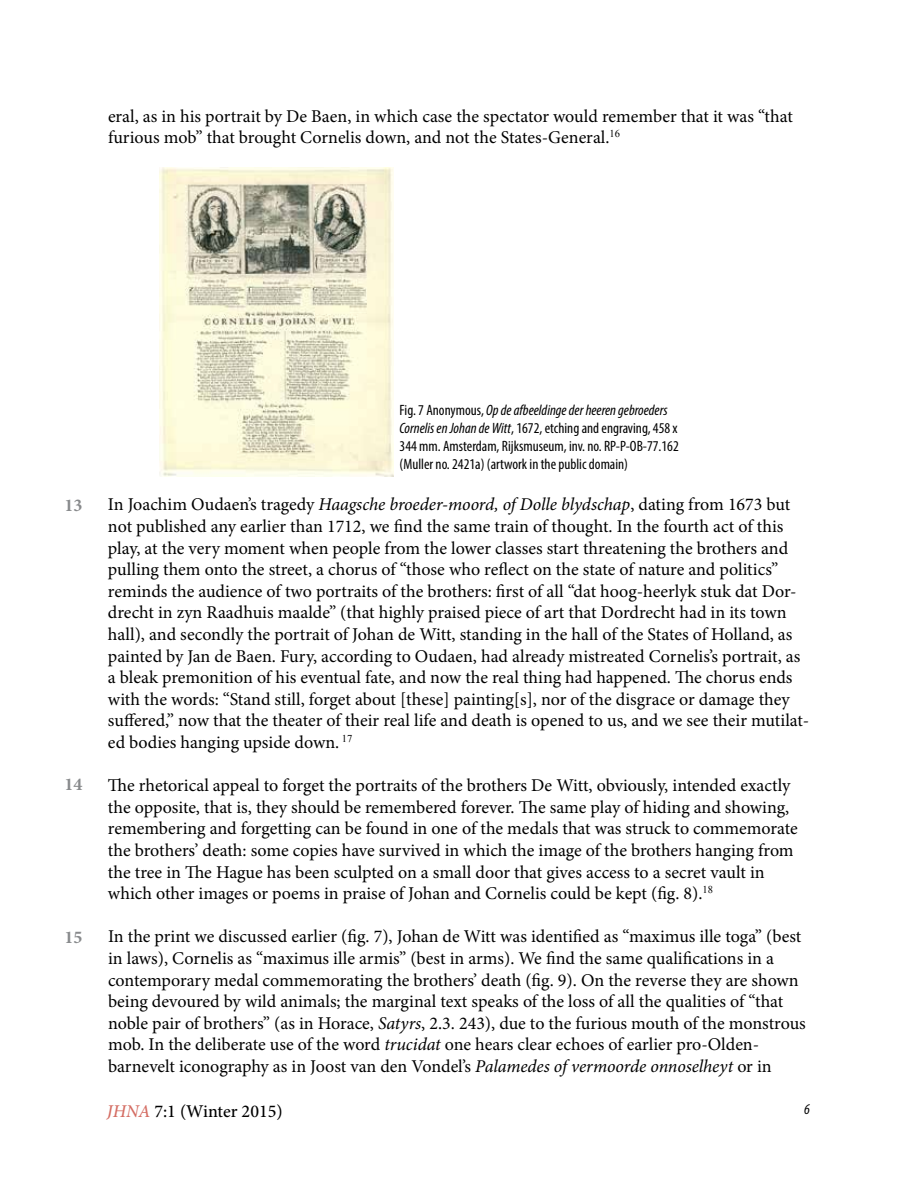
<style>
.page{position:relative;width:918px;height:1188px;background:#fff}
.page>*{position:absolute;margin:0;border:0;box-sizing:border-box;transform-origin:0 0}
.t1{font:18px/21.6px "Minion Pro";letter-spacing:-.005em;color:#000}
.t2{font:500 18px "Minion Pro";color:#000}
.t3{font:700 18px "Minion Pro";color:#888a8c}
.t4{font:condensed 15px/18px "Myriad Pro";color:#000}
.t5{font:italic condensed 15px "Myriad Pro";color:#000}
.s1{font-style:italic}
.s2{font-style:italic;color:#d46c62}
</style>
<div class="page">
<img style="left:160px;top:167px;width:233px;height:309px">
<p class="t1" style="left:108px;top:105px;width:686px">eral, as in his portrait by De Baen, in which case the spectator would remember that it was “that furious mob” that brought Cornelis down, and not the States-General.<sup>16</sup></p>
<p class="t3" style="left:64px;top:493px;width:19px">13</p>
<p class="t3" style="left:64px;top:772px;width:19px">14</p>
<p class="t3" style="left:64px;top:925px;width:19px">15</p>
<p class="t4" style="left:400px;top:401px;width:281px">Fig. 7 Anonymous, <span class="s1">Op de afbeeldinge der heeren gebroeders Cornelis en Johan de Witt</span>, 1672, etching and engraving, 458 x 344 mm. Amsterdam, Rijksmuseum, inv. no. RP-P-OB-77.162 (Muller no. 2421a) (artwork in the public domain)</p>
<p class="t1" style="left:108px;top:494px;width:703px">In Joachim Oudaen’s tragedy <span class="s1">Haagsche broeder-moord, of Dolle blydschap</span>, dating from 1673 but not published any earlier than 1712, we find the same train of thought. In the fourth act of this play, at the very moment when people from the lower classes start threatening the brothers and pulling them onto the street, a chorus of “those who reflect on the state of nature and politics” reminds the audience of two portraits of the brothers: first of all “dat hoog-heerlyk stuk dat Dor&shy;drecht in zyn Raadhuis maalde” (that highly praised piece of art that Dordrecht had in its town hall), and secondly the portrait of Johan de Witt, standing in the hall of the States of Holland, as painted by Jan de Baen. Fury, according to Oudaen, had already mistreated Cornelis’s portrait, as a bleak premonition of his eventual fate, and now the real thing had happened. The chorus ends with the words: “Stand still, forget about [these] painting[s], nor of the disgrace or damage they suffered,” now that the theater of their real life and death is opened to us, and we see their mutilat&shy;ed bodies hanging upside down. <sup>17</sup></p>
<p class="t1" style="left:108px;top:775px;width:691px">The rhetorical appeal to forget the portraits of the brothers De Witt, obviously, intended exactly the opposite, that is, they should be remembered forever. The same play of hiding and showing, remembering and forgetting can be found in one of the medals that was struck to commemorate the brothers’ death: some copies have survived in which the image of the brothers hanging from the tree in The Hague has been sculpted on a small door that gives access to a secret vault in which other images or poems in praise of Johan and Cornelis could be kept (fig. 8).<sup>18</sup></p>
<p class="t1" style="left:108px;top:926px;width:699px">In the print we discussed earlier (fig. 7), Johan de Witt was identified as “maximus ille toga” (best in laws), Cornelis as “maximus ille armis” (best in arms). We find the same qualifications in a contemporary medal commemorating the brothers’ death (fig. 9). On the reverse they are shown being devoured by wild animals; the marginal text speaks of the loss of all the qualities of “that noble pair of brothers” (as in Horace, <span class="s1">Satyrs</span>, 2.3. 243), due to the furious mouth of the monstrous mob. In the deliberate use of the word <span class="s1">trucidat</span> one hears clear echoes of earlier pro-Olden&shy;barnevelt iconography as in Joost van den Vondel’s <span class="s1">Palamedes of vermoorde onnoselheyt</span> or in</p>
<p class="t2" style="left:107px;top:1099px;width:177px"><span class="s2">JHNA</span> 7:1 (Winter 2015)</p>
<p class="t5" style="left:804px;top:1100px;width:7px">6</p>
</div>
